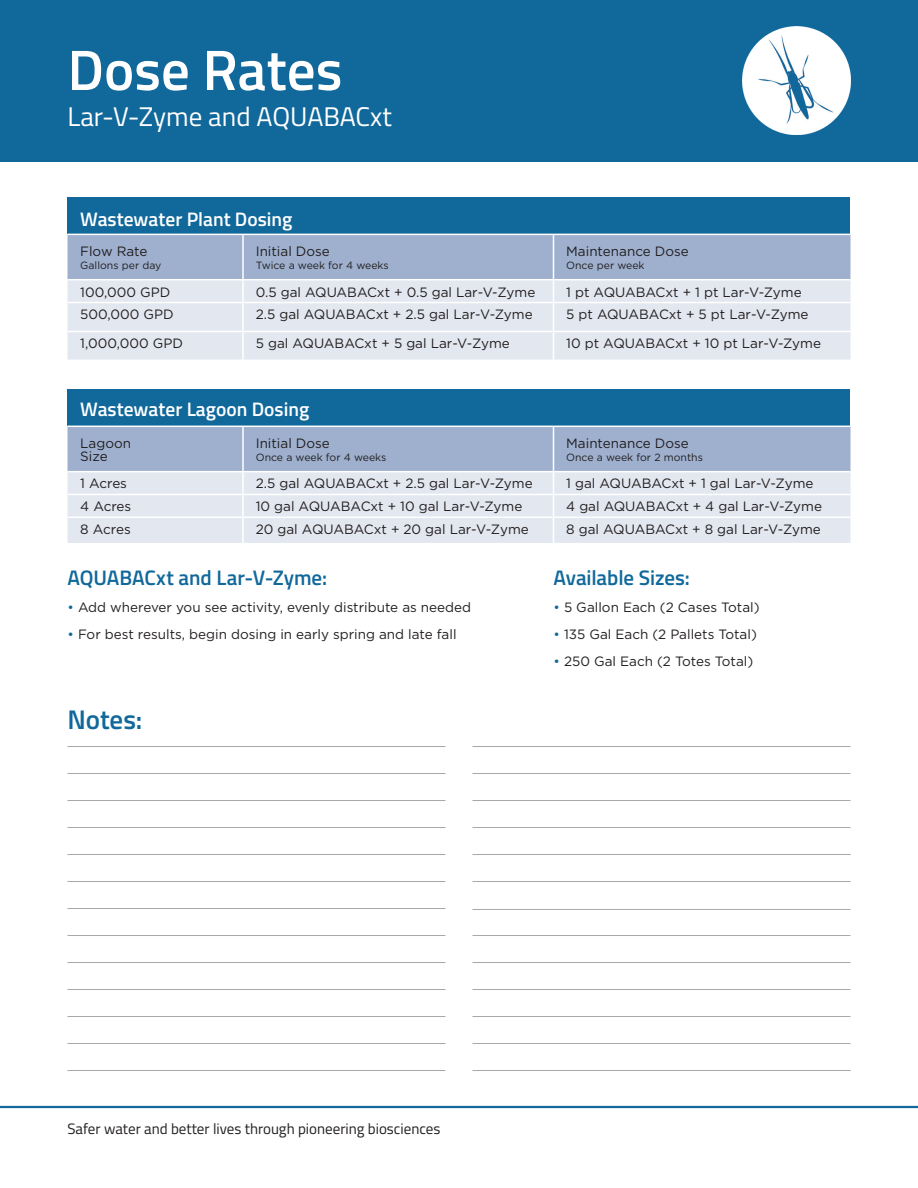
<style>
.page{position:relative;width:918px;height:1188px;background:#fff}
.page>*{position:absolute;margin:0;border:0;box-sizing:border-box;transform-origin:0 0}
.Page_Header__Product{font:600 57px "Titillium Web";color:#fff}
.Page_Subhead_Tagline{font:27px "Titillium Web";color:#fff}
.H2_Product{font:600 27px "Titillium Web";letter-spacing:-.005em;color:#10689b}
.Figure_s_H3_BulletsH{font:600 21px "Titillium Web";letter-spacing:-.005em;color:#10689b}
.Table_Dosage_Heading{font:600 19.5px "Titillium Web";color:#fff}
.Footer_Backside{font:15px "Titillium Web";color:#231f20}
.Table_Dosage_Heading-2{font:13.5px/13.5px "Gotham";color:#231f20}
.Bullets_Aquabac_XT-B{font:13.5px "Gotham";color:#231f20}
.Table_Dosage_SubHead{font:10.5px "Gotham";color:#231f20}
.s1{color:#10689b}
</style>
<div class="page">
<div style="left:0;top:0;width:918px;height:162px;background:#10689b"></div>
<img style="left:742px;top:27px;width:108px;height:108px">
<div style="left:68px;top:198px;width:782px;height:36px;background:#10689b"></div>
<svg style="left:68px;top:234px;width:782px;height:126px;background:#ccd5e4"></svg>
<div style="left:68px;top:390px;width:782px;height:36px;background:#10689b"></div>
<svg style="left:68px;top:426px;width:782px;height:117px;background:#cad3e4"></svg>
<hr style="left:0;top:1106px;width:918px;height:2px;background:#10689b">
<hr style="left:68px;top:746px;width:378px;height:1px;background:#a8a9ad">
<hr style="left:68px;top:773px;width:378px;height:1px;background:#a8a9ad">
<hr style="left:68px;top:800px;width:378px;height:1px;background:#a8a9ad">
<hr style="left:68px;top:827px;width:378px;height:1px;background:#a8a9ad">
<hr style="left:68px;top:854px;width:378px;height:1px;background:#a8a9ad">
<hr style="left:68px;top:881px;width:378px;height:1px;background:#a8a9ad">
<hr style="left:68px;top:908px;width:378px;height:1px;background:#a8a9ad">
<hr style="left:68px;top:935px;width:378px;height:1px;background:#a8a9ad">
<hr style="left:68px;top:962px;width:378px;height:1px;background:#a8a9ad">
<hr style="left:68px;top:989px;width:378px;height:1px;background:#a8a9ad">
<hr style="left:68px;top:1016px;width:378px;height:1px;background:#a8a9ad">
<hr style="left:68px;top:1043px;width:378px;height:1px;background:#a8a9ad">
<hr style="left:68px;top:1070px;width:378px;height:1px;background:#a8a9ad">
<hr style="left:472px;top:746px;width:378px;height:1px;background:#a8a9ad">
<hr style="left:472px;top:773px;width:378px;height:1px;background:#a8a9ad">
<hr style="left:472px;top:800px;width:378px;height:1px;background:#a8a9ad">
<hr style="left:472px;top:827px;width:378px;height:1px;background:#a8a9ad">
<hr style="left:472px;top:854px;width:378px;height:1px;background:#a8a9ad">
<hr style="left:472px;top:881px;width:378px;height:1px;background:#a8a9ad">
<hr style="left:472px;top:909px;width:378px;height:1px;background:#a8a9ad">
<hr style="left:472px;top:935px;width:378px;height:1px;background:#a8a9ad">
<hr style="left:472px;top:962px;width:378px;height:1px;background:#a8a9ad">
<hr style="left:472px;top:989px;width:378px;height:1px;background:#a8a9ad">
<hr style="left:472px;top:1016px;width:378px;height:1px;background:#a8a9ad">
<hr style="left:472px;top:1043px;width:378px;height:1px;background:#a8a9ad">
<hr style="left:472px;top:1070px;width:378px;height:1px;background:#a8a9ad">
<p class="Page_Header__Product" style="left:68px;top:27px;width:276px">Dose Rates</p>
<p class="Page_Subhead_Tagline" style="left:68px;top:97px;width:326px">Lar-V-Zyme and AQUABACxt</p>
<p class="Table_Dosage_Heading" style="left:80px;top:204px;width:214px">Wastewater Plant Dosing</p>
<p class="Table_Dosage_Heading-2" style="left:80px;top:244px;width:69px">Flow Rate</p>
<p class="Table_Dosage_SubHead" style="left:80px;top:259px;width:83px">Gallons per day</p>
<p class="Table_Dosage_Heading-2" style="left:256px;top:244px;width:76px">Initial Dose</p>
<p class="Table_Dosage_SubHead" style="left:256px;top:259px;width:135px">Twice a week for 4 weeks</p>
<p class="Table_Dosage_Heading-2" style="left:566px;top:244px;width:124px">Maintenance Dose</p>
<p class="Table_Dosage_SubHead" style="left:566px;top:259px;width:80px">Once per week</p>
<p class="Table_Dosage_Heading-2" style="left:80px;top:285px;width:92px">100,000 GPD</p>
<p class="Table_Dosage_Heading-2" style="left:256px;top:285px;width:281px">0.5 gal AQUABACxt + 0.5 gal Lar-V-Zyme</p>
<p class="Table_Dosage_Heading-2" style="left:566px;top:285px;width:237px">1 pt AQUABACxt + 1 pt Lar-V-Zyme</p>
<p class="Table_Dosage_Heading-2" style="left:80px;top:308px;width:95px">500,000 GPD</p>
<p class="Table_Dosage_Heading-2" style="left:256px;top:308px;width:279px">2.5 gal AQUABACxt + 2.5 gal Lar-V-Zyme</p>
<p class="Table_Dosage_Heading-2" style="left:566px;top:308px;width:244px">5 pt AQUABACxt + 5 pt Lar-V-Zyme</p>
<p class="Table_Dosage_Heading-2" style="left:80px;top:336px;width:104px">1,000,000 GPD</p>
<p class="Table_Dosage_Heading-2" style="left:256px;top:336px;width:256px">5 gal AQUABACxt + 5 gal Lar-V-Zyme</p>
<p class="Table_Dosage_Heading-2" style="left:566px;top:336px;width:256px">10 pt AQUABACxt + 10 pt Lar-V-Zyme</p>
<p class="Table_Dosage_Heading" style="left:80px;top:395px;width:231px">Wastewater Lagoon Dosing</p>
<p class="Table_Dosage_Heading-2" style="left:80px;top:436px;width:52px">Lagoon<br>Size</p>
<p class="Table_Dosage_Heading-2" style="left:256px;top:436px;width:76px">Initial Dose</p>
<p class="Table_Dosage_SubHead" style="left:256px;top:451px;width:132px">Once a week for 4 weeks</p>
<p class="Table_Dosage_Heading-2" style="left:566px;top:436px;width:124px">Maintenance Dose</p>
<p class="Table_Dosage_SubHead" style="left:566px;top:451px;width:138px">Once a week for 2 months</p>
<p class="Table_Dosage_Heading-2" style="left:80px;top:477px;width:48px">1 Acres</p>
<p class="Table_Dosage_Heading-2" style="left:256px;top:477px;width:279px">2.5 gal AQUABACxt + 2.5 gal Lar-V-Zyme</p>
<p class="Table_Dosage_Heading-2" style="left:566px;top:477px;width:249px">1 gal AQUABACxt + 1 gal Lar-V-Zyme</p>
<p class="Table_Dosage_Heading-2" style="left:80px;top:499px;width:53px">4 Acres</p>
<p class="Table_Dosage_Heading-2" style="left:256px;top:499px;width:268px">10 gal AQUABACxt + 10 gal Lar-V-Zyme</p>
<p class="Table_Dosage_Heading-2" style="left:566px;top:499px;width:257px">4 gal AQUABACxt + 4 gal Lar-V-Zyme</p>
<p class="Table_Dosage_Heading-2" style="left:80px;top:522px;width:52px">8 Acres</p>
<p class="Table_Dosage_Heading-2" style="left:256px;top:522px;width:275px">20 gal AQUABACxt + 20 gal Lar-V-Zyme</p>
<p class="Table_Dosage_Heading-2" style="left:566px;top:522px;width:256px">8 gal AQUABACxt + 8 gal Lar-V-Zyme</p>
<p class="Figure_s_H3_BulletsH" style="left:68px;top:562px;width:261px">AQUABACxt and Lar-V-Zyme:</p>
<p class="Bullets_Aquabac_XT-B" style="left:68px;top:599px;width:405px"><span class="s1">•</span> Add wherever you see activity, evenly distribute as needed</p>
<p class="Bullets_Aquabac_XT-B" style="left:68px;top:626px;width:391px"><span class="s1">•</span> For best results, begin dosing in early spring and late fall</p>
<p class="Figure_s_H3_BulletsH" style="left:554px;top:562px;width:138px">Available Sizes:</p>
<p class="Bullets_Aquabac_XT-B" style="left:554px;top:599px;width:208px"><span class="s1">•</span> 5 Gallon Each (2 Cases Total)</p>
<p class="Bullets_Aquabac_XT-B" style="left:554px;top:626px;width:205px"><span class="s1">•</span> 135 Gal Each (2 Pallets Total)</p>
<p class="Bullets_Aquabac_XT-B" style="left:554px;top:653px;width:201px"><span class="s1">•</span> 250 Gal Each (2 Totes Total)</p>
<p class="H2_Product" style="left:68px;top:699px;width:76px">Notes:</p>
<p class="Footer_Backside" style="left:68px;top:1118px;width:374px">Safer water and better lives through pioneering biosciences</p>
</div>
